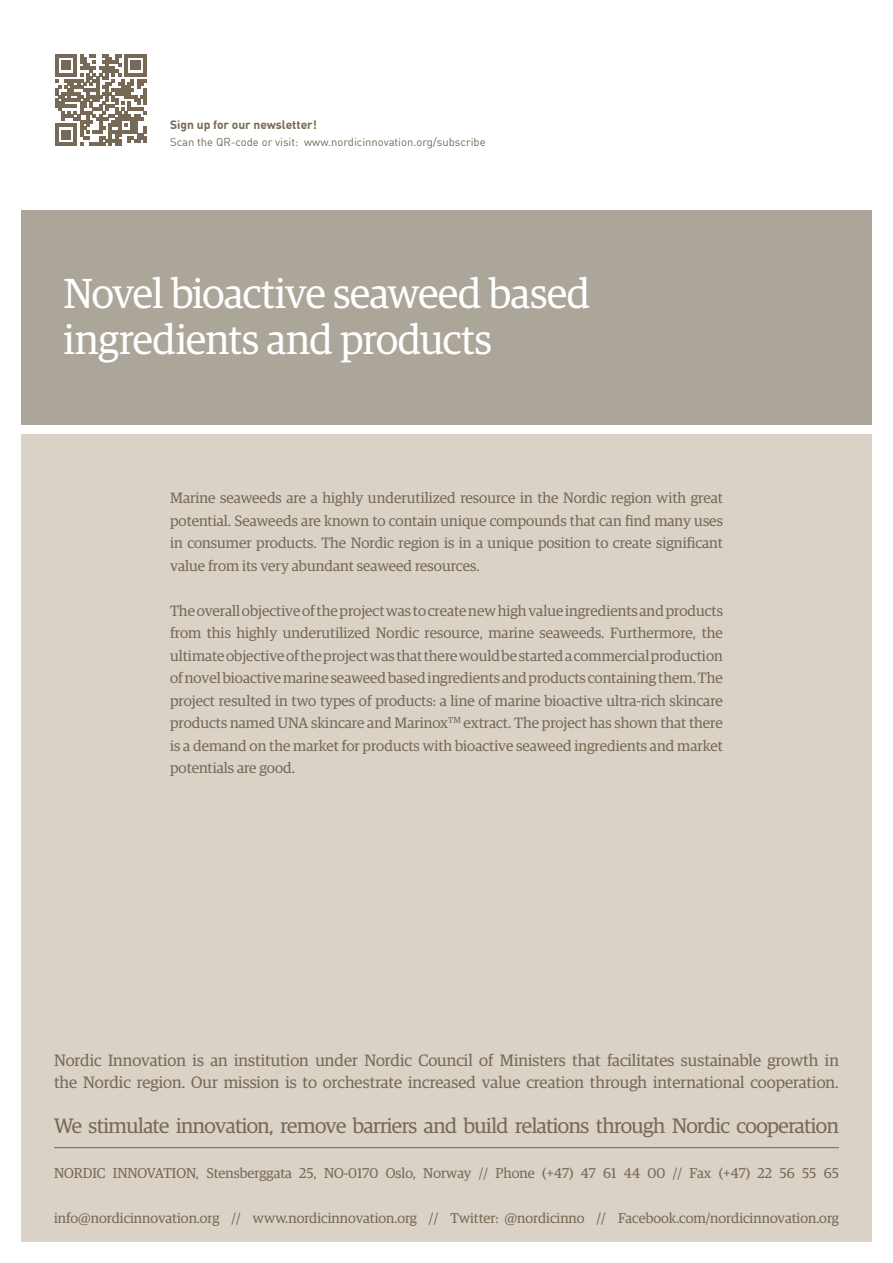
<style>
.page{position:relative;width:893px;height:1263px;background:#fff}
.page>*{position:absolute;margin:0;border:0;box-sizing:border-box;transform-origin:0 0}
.t1{font:42px/46.5px "Guardian Egyp";letter-spacing:-.01em;color:#fff}
.t2{font:21px "Guardian Egyp";letter-spacing:-.025em;color:#766955}
.t3{font:16.5px/22.5px "Guardian Egyp";color:#766955}
.t4{font:15px/22.5px "Guardian Egyp";color:#766955;text-align:justify}
.t5{font:14.25px "Guardian Egyp";color:#766955}
.t6{font:700 12px "DIN Offc";color:#766955}
.t7{font:11.25px "DIN Offc";color:#766955}
</style>
<div class="page">
<div style="left:21px;top:434px;width:851px;height:808px;background:#dad2c7"></div>
<div style="left:21px;top:210px;width:851px;height:215px;background:#aca599"></div>
<hr style="left:54px;top:1147px;width:785px;height:1px;background:#766955">
<svg style="left:55px;top:54px;width:92px;height:92px"></svg>
<p class="t6" style="left:170px;top:117px;width:148px">Sign up for our newsletter!</p>
<p class="t7" style="left:170px;top:135px;width:317px">Scan the QR-code or visit: www.nordicinnovation.org/subscribe</p>
<h1 class="t1" style="left:64px;top:269px;width:528px">Novel bioactive seaweed based ingredients and products</h1>
<p class="t4" style="left:170px;top:486px;width:554px">Marine seaweeds are a highly underutilized resource in the Nordic region with great potential. Seaweeds are known to contain unique compounds that can find many uses in consumer products. The Nordic region is in a unique position to create significant value from its very abundant seaweed resources.</p>
<p class="t4" style="left:170px;top:599px;width:554px">The overall objective of the project was to create new high value ingredients and products from this highly underutilized Nordic resource, marine seaweeds. Furthermore, the ultimate objective of the project was that there would be started a commercial production of novel bioactive marine seaweed based ingredients and products containing them. The project resulted in two types of products: a line of marine bioactive ultra-rich skincare products named UNA skincare and Marinox<sup>TM</sup> extract. The project has shown that there is a demand on the market for products with bioactive seaweed ingredients and market potentials are good.</p>
<p class="t3" style="left:54px;top:1048px;width:786px">Nordic Innovation is an institution under Nordic Council of Ministers that facilitates sustainable growth in the Nordic region. Our mission is to orchestrate increased value creation through international cooperation.</p>
<h2 class="t2" style="left:54px;top:1114px;width:786px">We stimulate innovation, remove barriers and build relations through Nordic cooperation</h2>
<p class="t5" style="left:54px;top:1165px;width:786px">NORDIC INNOVATION, Stensberggata 25, NO-0170 Oslo, Norway // Phone (+47) 47 61 44 00 // Fax (+47) 22 56 55 65</p>
<p class="t5" style="left:54px;top:1210px;width:786px">info@nordicinnovation.org // www.nordicinnovation.org // Twitter: @nordicinno // Facebook.com/nordicinnovation.org</p>
</div>
